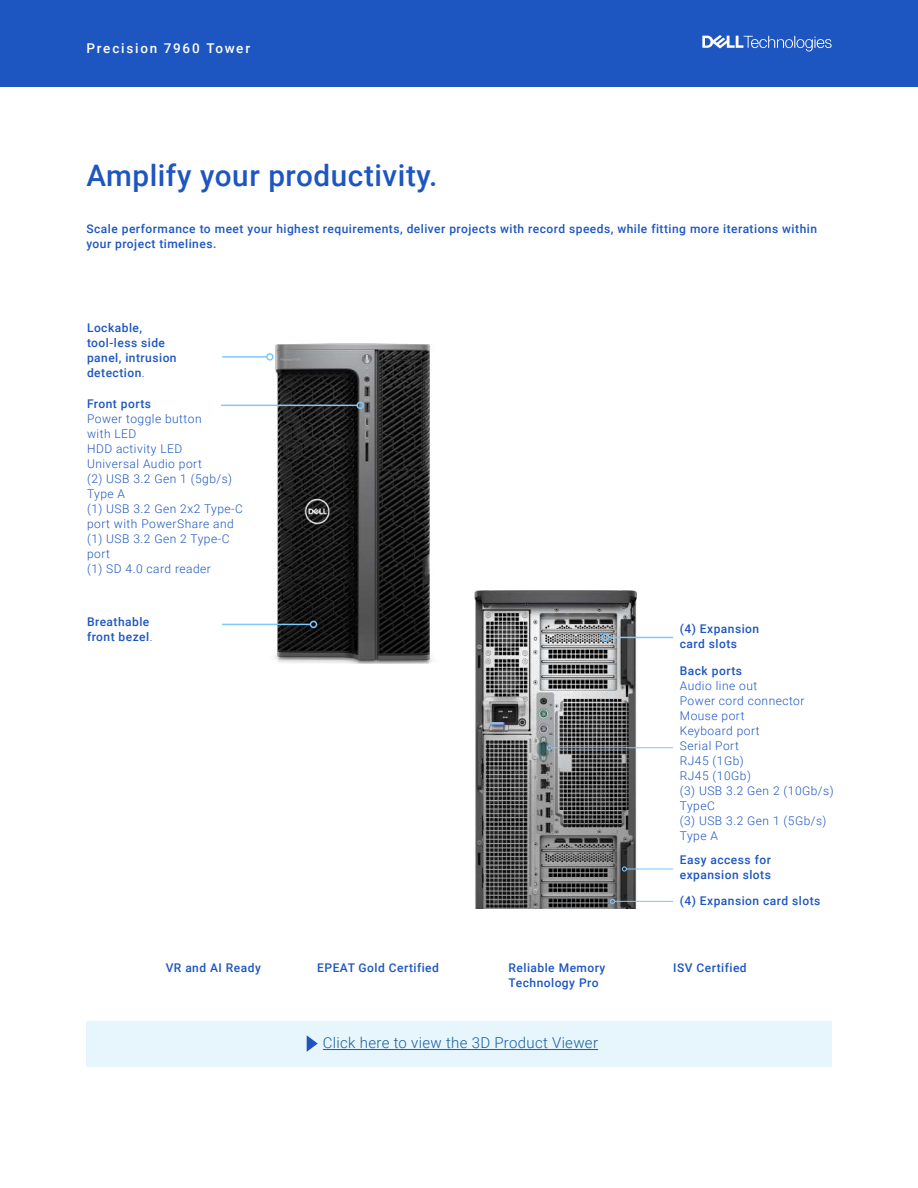
<style>
.page{position:relative;width:918px;height:1188px;background:#fff}
.page>*{position:absolute;margin:0;border:0;box-sizing:border-box;transform-origin:0 0}
.t1{font:500 29.7px "Roboto";letter-spacing:.02em;color:#1d56c0}
.t2{font:300 15px "Roboto";letter-spacing:.02em;color:#175d9e}
.t3{font:500 13.5px "Roboto";letter-spacing:.13em;color:#fff}
.t4{font:500 12px/15px "Roboto";letter-spacing:.04em;color:#1d56c0}
.t5{font:300 12px/15px "Roboto";letter-spacing:.04em;color:#1d56c0}
.s1{font-weight:300}
</style>
<div class="page">
<div style="left:0;top:0;width:918px;height:86px;background:#1d56c0"></div>
<svg style="left:702px;top:35px;width:130px;height:16px"></svg>
<img style="left:251px;top:343px;width:182px;height:320px">
<img style="left:474px;top:590px;width:189px;height:319px">
<hr style="left:608px;top:637px;width:65px;height:1px;background:#80c7fb">
<div style="left:602px;top:634px;width:7px;height:7px;border:2px solid #80c7fb;border-radius:50%"></div>
<hr style="left:551px;top:747px;width:122px;height:1px;background:#80c7fb">
<svg style="left:547px;top:745px;width:5px;height:5px"></svg>
<hr style="left:222px;top:624px;width:89px;height:1px;background:#80c7fb">
<div style="left:310px;top:621px;width:7px;height:7px;border:2px solid #80c7fb;border-radius:50%"></div>
<hr style="left:221px;top:405px;width:136px;height:1px;background:#80c7fb">
<div style="left:356px;top:402px;width:8px;height:7px;border:2px solid #80c7fb;border-radius:50%"></div>
<hr style="left:222px;top:356px;width:45px;height:2px;background:#80c7fb">
<div style="left:266px;top:353px;width:8px;height:8px;border:2px solid #80c7fb;border-radius:50%"></div>
<hr style="left:627px;top:868px;width:46px;height:2px;background:#80c7fb">
<svg style="left:622px;top:866px;width:5px;height:6px"></svg>
<hr style="left:615px;top:901px;width:58px;height:1px;background:#80c7fb">
<svg style="left:610px;top:899px;width:5px;height:5px"></svg>
<div style="left:86px;top:1021px;width:746px;height:45px;background:#e7f6fd"></div>
<hr style="left:323px;top:1049px;width:275px;height:1px;background:#175d9e">
<svg style="left:307px;top:1035px;width:11px;height:17px"></svg>
<p class="t3" style="left:86px;top:39px;width:165px">Precision 7960 Tower</p>
<h1 class="t1" style="left:86px;top:155px;width:352px">Amplify your productivity.</h1>
<p class="t4" style="left:86px;top:221px;width:732px">Scale performance to meet your highest requirements, deliver projects with record speeds, while fitting more iterations within your project timelines.</p>
<p class="t4" style="left:87px;top:320px;width:91px">Lockable, tool-less side panel, intrusion detection<span class="s1">.</span></p>
<p class="t4" style="left:87px;top:396px;width:66px">Front ports</p>
<p class="t5" style="left:87px;top:411px;width:157px">Power toggle button<br>with LED<br>HDD activity LED<br>Universal Audio port<br>(2) USB 3.2 Gen 1 (5gb/s)<br>Type A<br>(1) USB 3.2 Gen 2x2 Type-C port with PowerShare and (1) USB 3.2 Gen 2 Type-C port<br>(1) SD 4.0 card reader</p>
<p class="t4" style="left:87px;top:614px;width:67px">Breathable front bezel<span class="s1">.</span></p>
<p class="t4" style="left:680px;top:621px;width:81px">(4) Expansion card slots</p>
<p class="t4" style="left:680px;top:662px;width:64px">Back ports</p>
<p class="t5" style="left:680px;top:677px;width:155px">Audio line out<br>Power cord connector<br>Mouse port<br>Keyboard port<br>Serial Port<br>RJ45 (1Gb)<br>RJ45 (10Gb)<br>(3) USB 3.2 Gen 2 (10Gb/s)<br>TypeC<br>(3) USB 3.2 Gen 1 (5Gb/s)<br>Type A</p>
<p class="t4" style="left:680px;top:852px;width:93px">Easy access for expansion slots</p>
<p class="t4" style="left:680px;top:893px;width:142px">(4) Expansion card slots</p>
<p class="t4" style="left:166px;top:960px;width:97px">VR and AI Ready</p>
<p class="t4" style="left:317px;top:960px;width:123px">EPEAT Gold Certified</p>
<p class="t4" style="left:509px;top:960px;width:98px">Reliable Memory<br>Technology Pro</p>
<p class="t4" style="left:673px;top:960px;width:75px">ISV Certified</p>
<p class="t2" style="left:323px;top:1033px;width:277px">Click here to view the 3D Product Viewer</p>
</div>
